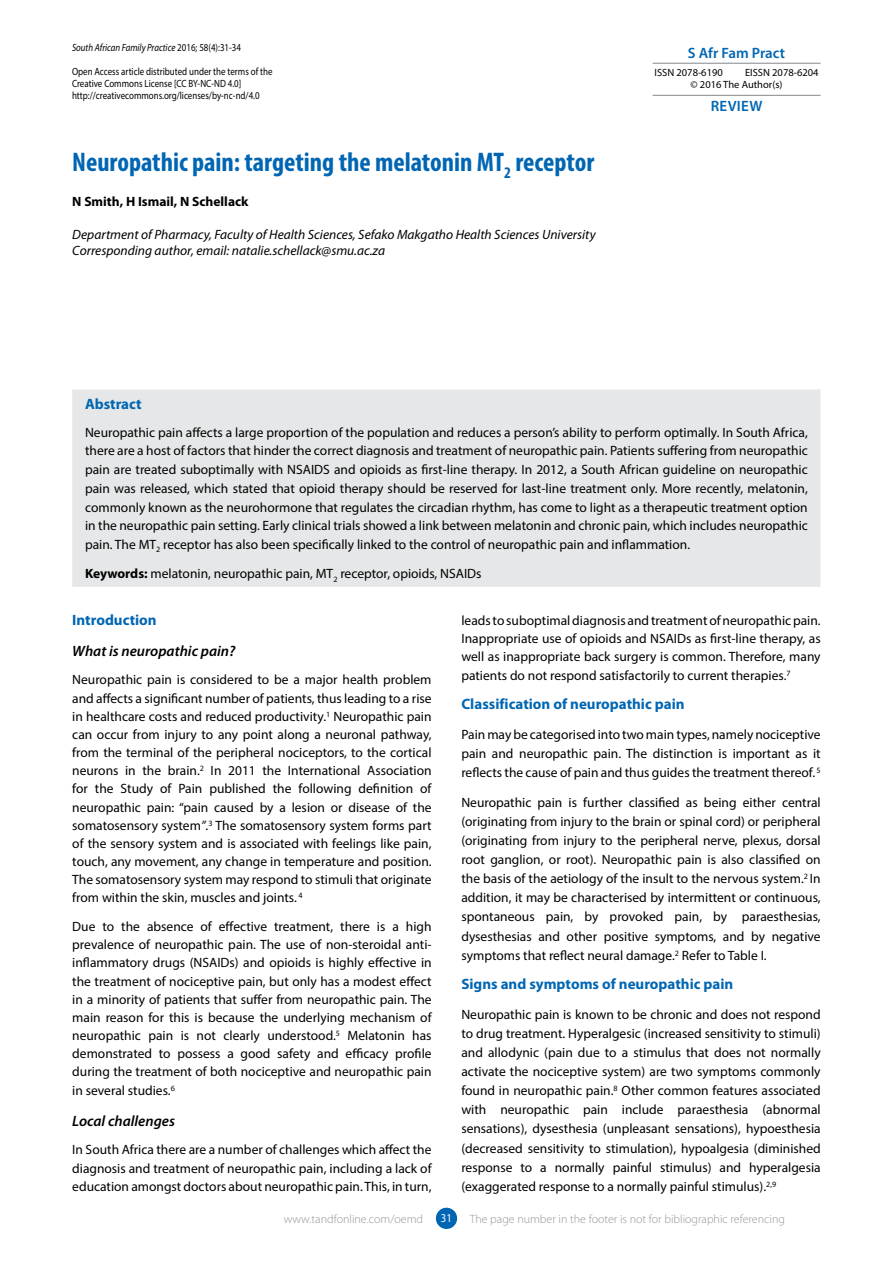
<style>
.page{position:relative;width:893px;height:1263px;background:#fff}
.page>*{position:absolute;margin:0;border:0;box-sizing:border-box;transform-origin:0 0}
.t1{font:700 condensed 27px "Myriad Pro";color:#0066b3}
.t2{font:700 15px "Myriad Pro";color:#0066b3}
.t3{font:italic 600 15px "Myriad Pro";color:#000}
.t4{font:600 15px "Myriad Pro";color:#0066b3}
.t5{font:13.5px/18.1px "Myriad Pro";color:#000;text-align:justify}
.t6{font:italic 13.5px/16.5px "Myriad Pro";color:#000}
.t7{font:700 13.5px "Myriad Pro";color:#000}
.t8{font:300 12px "Myriad Pro";color:#939598}
.t9{font:12px "Myriad Pro";color:#fff;scale:.9 1}
.t10{font:10.5px/12px "Myriad Pro";color:#000;scale:.85 1}
.t11{font:10.5px/12px "Myriad Pro";color:#000}
.t12{font:italic 10.5px "Myriad Pro";color:#000;scale:.85 1}
.s1{font-style:normal}
.s2{font-weight:700}
.s3{font-style:italic}
</style>
<div class="page">
<div style="left:436px;top:1208px;width:21px;height:21px;background:#0066b3;border-radius:50%"></div>
<hr style="left:652px;top:63px;width:168px;height:1px;background:#939598">
<hr style="left:652px;top:95px;width:168px;height:1px;background:#939598">
<div style="left:72px;top:390px;width:748px;height:197px;background:#e6e7e8"></div>
<p class="t12" style="left:72px;top:41px;width:200px">South African Family Practice <span class="s1">2016; 58(4):31-34</span></p>
<p class="t10" style="left:72px;top:65px;width:237px">Open Access article distributed under the terms of the<br>Creative Commons License [CC BY-NC-ND 4.0] http://creativecommons.org/licenses/by-nc-nd/4.0</p>
<h1 class="t1" style="left:72px;top:145px;width:524px">Neuropathic pain: targeting the melatonin MT<sub>2</sub> receptor</h1>
<p class="t7" style="left:72px;top:194px;width:178px">N Smith, H Ismail, N Schellack</p>
<p class="t6" style="left:72px;top:226px;width:525px">Department of Pharmacy, Faculty of Health Sciences, Sefako Makgatho Health Sciences University<br>Corresponding author, email: natalie.schellack@smu.ac.za</p>
<p class="t4" style="left:688px;top:44px;width:99px">S Afr Fam Pract</p>
<p class="t11" style="left:654px;top:67px;width:70px">ISSN 2078-6190</p>
<p class="t11" style="left:691px;top:67px;width:129px;text-indent:54px">EISSN 2078-6204 © 2016 The Author(s)</p>
<p class="t4" style="left:711px;top:96px;width:53px">REVIEW</p>
<p class="t2" style="left:85px;top:396px;width:58px">Abstract</p>
<p class="t5" style="left:85px;top:422px;width:724px;line-height:18.8px">Neuropathic pain affects a large proportion of the population and reduces a person’s ability to perform optimally. In South Africa, there are a host of factors that hinder the correct diagnosis and treatment of neuropathic pain. Patients suffering from neuropathic pain are treated suboptimally with NSAIDS and opioids as first-line therapy. In 2012, a South African guideline on neuropathic pain was released, which stated that opioid therapy should be reserved for last-line treatment only. More recently, melatonin, commonly known as the neurohormone that regulates the circadian rhythm, has come to light as a therapeutic treatment option in the neuropathic pain setting. Early clinical trials showed a link between melatonin and chronic pain, which includes neuropathic pain. The MT<sub>2</sub> receptor has also been specifically linked to the control of neuropathic pain and inflammation.</p>
<p class="t5" style="left:85px;top:565px;width:398px"><span class="s2">Keywords:</span> melatonin, neuropathic pain, MT<sub>2</sub> receptor, opioids, NSAIDs</p>
<p class="t2" style="left:72px;top:611px;width:86px">Introduction</p>
<p class="t3" style="left:72px;top:642px;width:165px">What is neuropathic pain?</p>
<p class="t5" style="left:72px;top:670px;width:361px">Neuropathic pain is considered to be a major health problem and affects a significant number of patients, thus leading to a rise in healthcare costs and reduced productivity.<sup>1</sup> Neuropathic pain can occur from injury to any point along a neuronal pathway, from the terminal of the peripheral nociceptors, to the cortical neurons in the brain.<sup>2</sup> In 2011 the International Association for the Study of Pain published the following definition of neuropathic pain: “pain caused by a lesion or disease of the somatosensory system<span class="s3">”</span>.<sup>3</sup> The somatosensory system forms part of the sensory system and is associated with feelings like pain, touch, any movement, any change in temperature and position.<br>The somatosensory system may respond to stimuli that originate from within the skin, muscles and joints. <sup>4</sup></p>
<p class="t5" style="left:72px;top:917px;width:361px">Due to the absence of effective treatment, there is a high prevalence of neuropathic pain. The use of non-steroidal anti&shy;inflammatory drugs (NSAIDs) and opioids is highly effective in the treatment of nociceptive pain, but only has a modest effect in a minority of patients that suffer from neuropathic pain. The main reason for this is because the underlying mechanism of neuropathic pain is not clearly understood.<sup>5</sup> Melatonin has demonstrated to possess a good safety and efficacy profile during the treatment of both nociceptive and neuropathic pain in several studies.<sup>6</sup></p>
<p class="t3" style="left:72px;top:1112px;width:104px">Local challenges</p>
<p class="t5" style="left:72px;top:1140px;width:361px">In South Africa there are a number of challenges which affect the diagnosis and treatment of neuropathic pain, including a lack of education amongst doctors about neuropathic pain. This, in turn,</p>
<p class="t5" style="left:461px;top:611px;width:361px">leads to suboptimal diagnosis and treatment of neuropathic pain.<br>Inappropriate use of opioids and NSAIDs as first-line therapy, as well as inappropriate back surgery is common. Therefore, many patients do not respond satisfactorily to current therapies.<sup>7</sup></p>
<p class="t2" style="left:461px;top:696px;width:225px">Classification of neuropathic pain</p>
<p class="t5" style="left:461px;top:725px;width:361px;line-height:19px">Pain may be categorised into two main types, namely nociceptive pain and neuropathic pain. The distinction is important as it reflects the cause of pain and thus guides the treatment thereof. <sup>5</sup></p>
<p class="t5" style="left:461px;top:793px;width:361px;line-height:19px">Neuropathic pain is further classified as being either central (originating from injury to the brain or spinal cord) or peripheral (originating from injury to the peripheral nerve, plexus, dorsal root ganglion, or root). Neuropathic pain is also classified on the basis of the aetiology of the insult to the nervous system.<sup>2</sup> In addition, it may be characterised by intermittent or continuous, spontaneous pain, by provoked pain, by paraesthesias, dysesthesias and other positive symptoms, and by negative symptoms that reflect neural damage.<sup>2</sup> Refer to Table I.</p>
<p class="t2" style="left:461px;top:976px;width:273px">Signs and symptoms of neuropathic pain</p>
<p class="t5" style="left:461px;top:1005px;width:361px;line-height:19px">Neuropathic pain is known to be chronic and does not respond to drug treatment. Hyperalgesic (increased sensitivity to stimuli) and allodynic (pain due to a stimulus that does not normally activate the nociceptive system) are two symptoms commonly found in neuropathic pain.<sup>8</sup> Other common features associated with neuropathic pain include paraesthesia (abnormal sensations), dysesthesia (unpleasant sensations), hypoesthesia (decreased sensitivity to stimulation), hypoalgesia (diminished response to a normally painful stimulus) and hyperalgesia (exaggerated response to a normally painful stimulus).<sup>2,9</sup></p>
<p class="t8" style="left:284px;top:1213px;width:141px">www.tandfonline.com/oemd</p>
<p class="t9" style="left:441px;top:1211px;width:14px">31</p>
<p class="t8" style="left:470px;top:1213px;width:317px">The page number in the footer is not for bibliographic referencing</p>
</div>
